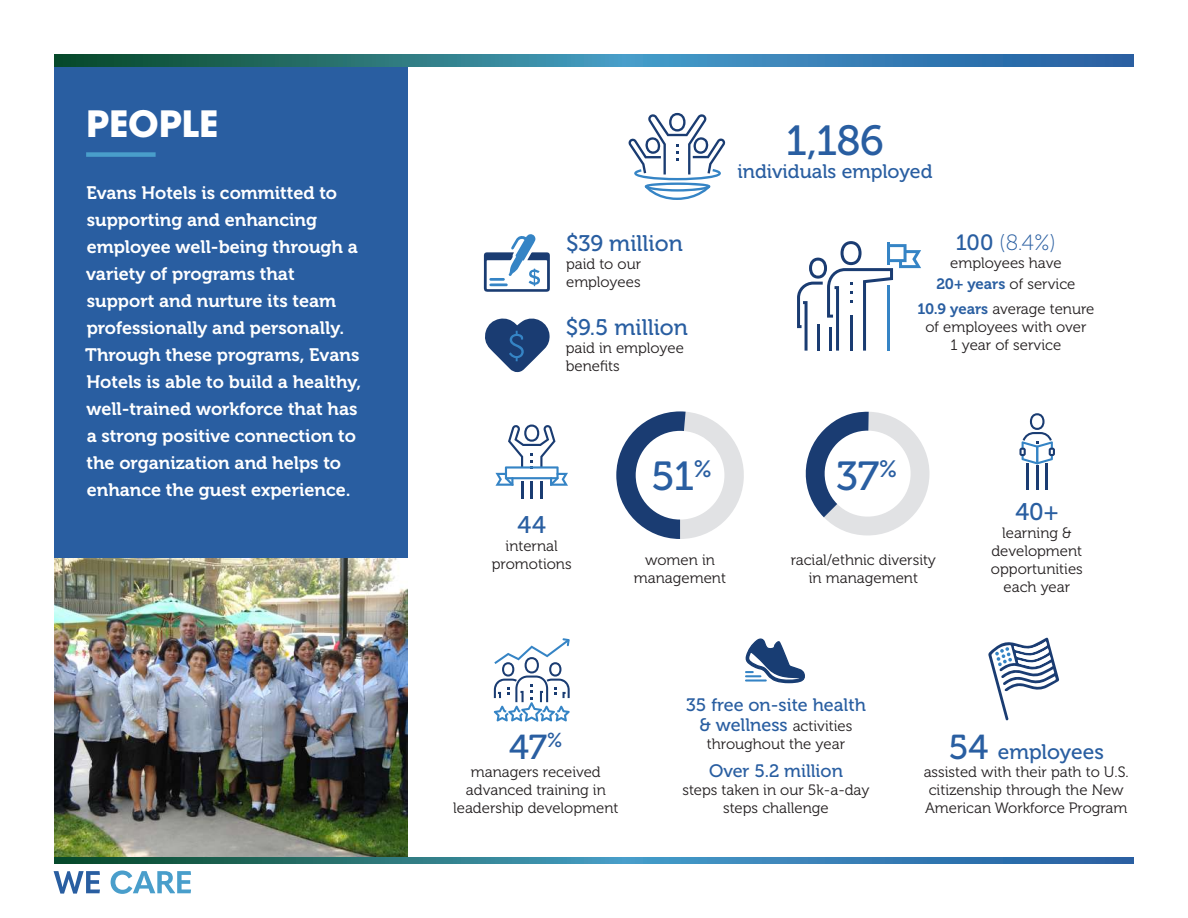
<style>
.page{position:relative;width:1188px;height:918px;background:#fff}
.page>*{position:absolute;margin:0;border:0;box-sizing:border-box;transform-origin:0 0}
.t1{font:42px "Museo 500";color:#295ea1}
.t2{font:40.5px "Museo 500";color:#295ea1}
.t3{font:700 36px "ITC Avant Garde Std";color:#fff}
.t4{font:34.5px "Museo 500";color:#295ea1}
.t5{font:24px "Museo 500";color:#295ea1}
.t6{font:22.5px "Museo 500";color:#295ea1}
.t7{font:22.05px "Museo 100";color:#295ea1}
.t8{font:21px "Museo 500";color:#295ea1}
.t9{font:19.5px "Museo 500";color:#295ea1}
.t10{font:18px/27px "Museo 700";color:#fff}
.t11{font:18px "Museo 500";color:#295ea1}
.t12{font:15px/18px "Museo 300";color:#231f20;text-align:center}
.s1{font-family:"Museo 500"}
.s2{font-family:"Museo 700";color:#295ea1}
.s3{font-family:"Museo 500";font-size:18px;color:#295ea1}
.s4{font-size:34.5px}
</style>
<div class="page">
<svg style="left:54px;top:871px;width:46px;height:23px"></svg>
<svg style="left:111px;top:871px;width:80px;height:23px"></svg>
<div style="left:54px;top:60px;width:354px;height:498px;background:#295ea1"></div>
<img style="left:54px;top:558px;width:354px;height:300px">
<div style="left:86px;top:152px;width:70px;height:5px;background:#499ecb"></div>
<svg style="left:54px;top:54px;width:1080px;height:12px;background:#2e7791"></svg>
<svg style="left:54px;top:858px;width:1080px;height:6px;background:#2e7791"></svg>
<svg style="left:628px;top:113px;width:97px;height:87px"></svg>
<hr style="left:1046px;top:463px;width:2px;height:26px;background:#1a3c72">
<hr style="left:1027px;top:463px;width:2px;height:26px;background:#1a3c72">
<hr style="left:1036px;top:465px;width:2px;height:24px;background:#1a3c72">
<svg style="left:1019px;top:413px;width:35px;height:51px"></svg>
<svg style="left:495px;top:425px;width:73px;height:74px"></svg>
<svg style="left:484px;top:234px;width:66px;height:58px"></svg>
<svg style="left:988px;top:637px;width:71px;height:84px"></svg>
<svg style="left:616px;top:411px;width:128px;height:128px"></svg>
<svg style="left:805px;top:411px;width:125px;height:125px"></svg>
<svg style="left:494px;top:638px;width:76px;height:84px"></svg>
<svg style="left:745px;top:638px;width:60px;height:46px"></svg>
<hr style="left:746px;top:679px;width:20px;height:3px;background:#3483c5">
<svg style="left:797px;top:241px;width:124px;height:110px"></svg>
<svg style="left:485px;top:318px;width:65px;height:55px"></svg>
<h3 class="t3" style="left:86px;top:100px;width:133px">PEOPLE</h3>
<p class="t10" style="left:85px;top:179px;width:278px">Evans Hotels is committed to supporting and enhancing employee well-being through a variety of programs that support and nurture its team professionally and personally.<br>Through these programs, Evans<br>Hotels is able to build a healthy, well-trained workforce that has a strong positive connection to the organization and helps to enhance the guest experience.</p>
<h3 class="t6" style="left:566px;top:231px;width:118px">$39 million</h3>
<p class="t12" style="left:566px;top:255px;width:77px;text-align:left">paid to our employees</p>
<h3 class="t6" style="left:566px;top:315px;width:124px">$9.5 million</h3>
<p class="t12" style="left:566px;top:339px;width:120px;text-align:left">paid in employee benefits</p>
<h1 class="t1" style="left:786px;top:117px;width:100px">1,186</h1>
<h3 class="t9" style="left:738px;top:161px;width:196px">individuals employed</h3>
<h3 class="t7" style="left:956px;top:231px;width:102px"><span class="s1">100</span> (8.4%)</h3>
<p class="t12" style="left:936px;top:253px;width:141px;line-height:20.4px">employees have<br><span class="s2">20+ years</span> of service</p>
<p class="t12" style="left:917px;top:301px;width:179px"><span class="s2">10.9 years</span> average tenure of employees with over<br>1 year of service</p>
<h3 class="t5" style="left:518px;top:512px;width:30px">44</h3>
<p class="t12" style="left:492px;top:538px;width:81px">internal promotions</p>
<h2 class="t2" style="left:651px;top:454px;width:62px">51<sup>%</sup></h2>
<h2 class="t2" style="left:836px;top:454px;width:63px">37<sup>%</sup></h2>
<p class="t12" style="left:634px;top:551px;width:94px">women in management</p>
<p class="t12" style="left:791px;top:551px;width:147px">racial/ethnic diversity in management</p>
<h3 class="t5" style="left:1015px;top:499px;width:45px">40+</h3>
<p class="t12" style="left:991px;top:524px;width:93px">learning &amp; development opportunities each year</p>
<p class="t11" style="left:686px;top:695px;width:181px">35 free on-site health</p>
<p class="t12" style="left:700px;top:717px;width:154px"><span class="s3">&amp; wellness</span> activities throughout the year</p>
<h3 class="t4" style="left:509px;top:728px;width:55px">47<sup>%</sup></h3>
<p class="t12" style="left:453px;top:763px;width:167px">managers received advanced training in leadership development</p>
<p class="t11" style="left:709px;top:761px;width:135px">Over 5.2 million</p>
<p class="t12" style="left:682px;top:781px;width:189px">steps taken in our 5k-a-day steps challenge</p>
<h3 class="t8" style="left:949px;top:740px;width:157px"><span class="s4">54</span> employees</h3>
<p class="t12" style="left:924px;top:763px;width:207px;text-align:left">assisted with their path to U.S. citizenship through the New<br>American Workforce Program</p>
</div>
